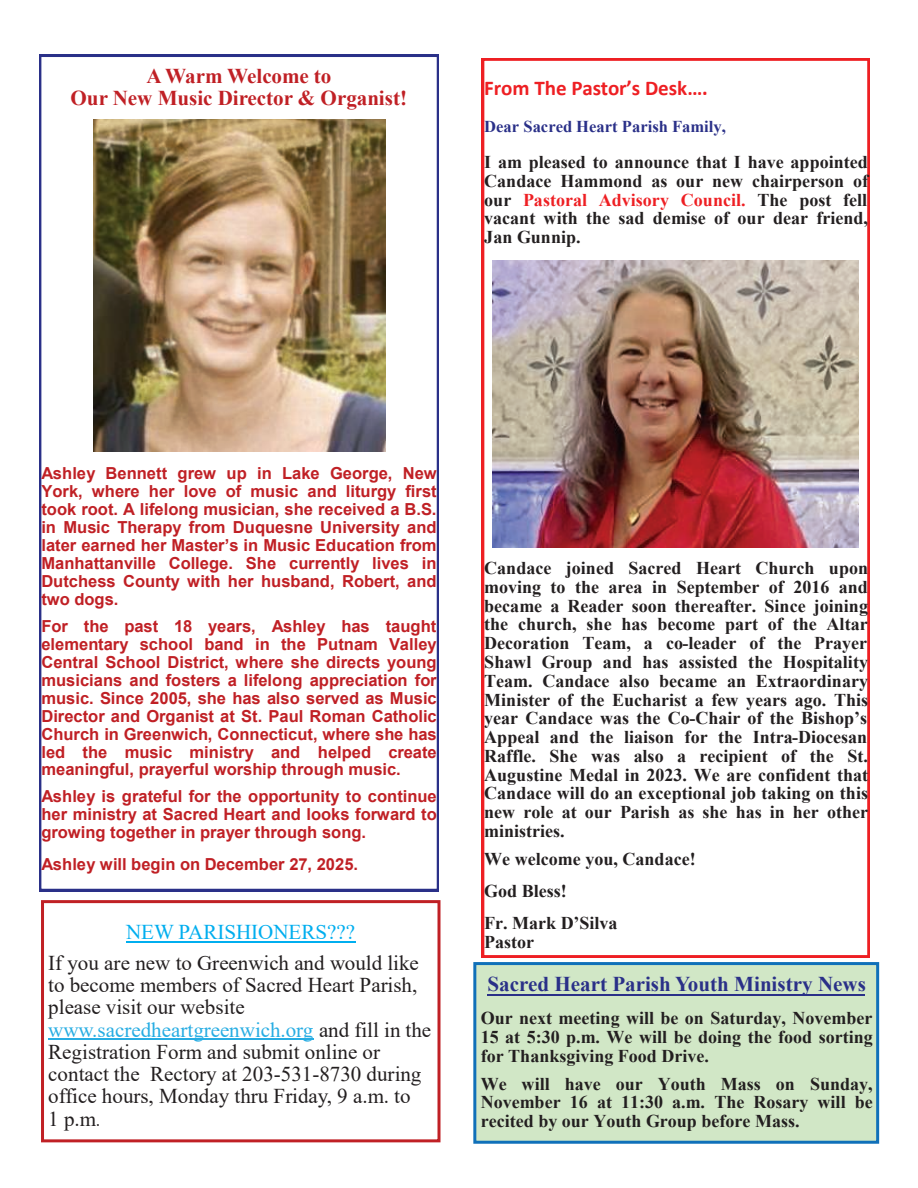
<style>
.page{position:relative;width:918px;height:1188px;background:#fff}
.page>*{position:absolute;margin:0;border:0;box-sizing:border-box;transform-origin:0 0}
.t1{font:700 21.15px "Times New Roman";color:#c02025}
.t2{font:21px/22.2px "Times New Roman";color:#231f20}
.t3{font:700 21px "Times New Roman";color:#2a3088}
.t4{font:700 21px "Calibri";letter-spacing:-.005em;color:#ee1f23}
.t5{font:21px "Times New Roman";color:#00aeef}
.t6{font:700 21px "Times New Roman";color:#c02025}
.t7{font:700 18px/18.8px "Times New Roman";color:#231f20;text-align:justify}
.t8{font:700 16.65px "Arial";letter-spacing:-.005em;color:#c02025}
.t9{font:700 16.5px/18px "Arial";color:#c02025;text-align:justify}
.t10{font:700 16.5px "Times New Roman";color:#2a3088}
.s1{color:#ee1f23}
.s2{color:#27ade3}
.s3{font-size:18px}
</style>
<div class="page">
<svg style="left:39px;top:55px;width:400px;height:836px"></svg>
<img style="left:93px;top:119px;width:292px;height:333px">
<div style="left:41px;top:900px;width:400px;height:242px;border:3px solid #c02025"></div>
<hr style="left:126px;top:941px;width:229px;height:1px;background:#00aeef">
<hr style="left:48px;top:1039px;width:266px;height:1px;background:#27ade3">
<img style="left:482px;top:58px;width:388px;height:900px">
<div style="left:475px;top:964px;width:403px;height:178px;background:#d1e7c6"></div>
<div style="left:473px;top:962px;width:406px;height:182px;border:3px solid #1070b9"></div>
<hr style="left:487px;top:994px;width:378px;height:2px;background:#2a3088">
<p class="t6" style="left:146px;top:65px;width:187px">A Warm Welcome to</p>
<p class="t1" style="left:71px;top:86px;width:338px">Our New Music Director &amp; Organist!</p>
<p class="t4" style="left:484px;top:79px;width:225px">From The Pastor’s Desk….</p>
<p class="t10" style="left:484px;top:117px;width:243px">Dear Sacred Heart Parish Family,</p>
<p class="t7" style="left:484px;top:153px;width:385px">I am pleased to announce that I have appointed Candace Hammond as our new chairperson of our <span class="s1">Pastoral Advisory Council.</span> The post fell vacant with the sad demise of our dear friend, Jan Gunnip.</p>
<p class="t9" style="left:41px;top:464px;width:397px">Ashley Bennett grew up in Lake George, New York, where her love of music and liturgy first took root. A lifelong musician, she received a B.S. in Music Therapy from Duquesne University and later earned her Master’s in Music Education from Manhattanville College. She currently lives in Dutchess County with her husband, Robert, and two dogs.</p>
<p class="t8" style="left:41px;top:617px;width:396px">For the past 18 years, Ashley has taught</p>
<p class="t9" style="left:41px;top:635px;width:397px">elementary school band in the Putnam Valley Central School District, where she directs young musicians and fosters a lifelong appreciation for music. Since 2005, she has also served as Music Director and Organist at St. Paul Roman Catholic Church in Greenwich, Connecticut, where she has led the music ministry and helped create meaningful, prayerful worship through music.</p>
<p class="t9" style="left:41px;top:788px;width:397px">Ashley is grateful for the opportunity to continue her ministry at Sacred Heart and looks forward to growing together in prayer through song.</p>
<p class="t9" style="left:41px;top:855px;width:318px">Ashley will begin on December 27, 2025.</p>
<p class="t5" style="left:126px;top:920px;width:231px">NEW PARISHIONERS???</p>
<p class="t2" style="left:48px;top:952px;width:385px">If you are new to Greenwich and would like to become members of Sacred Heart Parish, please visit our website <span class="s2">www.sacredheartgreenwich.org</span> and fill in the Registration Form and submit online or contact the Rectory at 203-531-8730 during office hours, Monday thru Friday, 9 a.m. to<br>1 p.m<span class="s3">.</span></p>
<p class="t7" style="left:484px;top:559px;width:385px">Candace joined Sacred Heart Church upon moving to the area in September of 2016 and became a Reader soon thereafter. Since joining the church, she has become part of the Altar Decoration Team, a co-leader of the Prayer Shawl Group and has assisted the Hospitality Team. Candace also became an Extraordinary Minister of the Eucharist a few years ago. This year Candace was the Co-Chair of the Bishop’s Appeal and the liaison for the Intra-Diocesan Raffle. She was also a recipient of the St.<br>Augustine Medal in 2023. We are confident that Candace will do an exceptional job taking on this new role at our Parish as she has in her other ministries.</p>
<p class="t7" style="left:484px;top:843px;width:213px;line-height:32.2px;text-align:left">We welcome you, Candace!<br>God Bless!<br>Fr. Mark D’Silva</p>
<p class="t7" style="left:484px;top:933px;width:52px">Pastor</p>
<p class="t3" style="left:488px;top:973px;width:380px">Sacred Heart Parish Youth Ministry News</p>
<p class="t7" style="left:481px;top:1009px;width:394px">Our next meeting will be on Saturday, November 15 at 5:30 p.m. We will be doing the food sorting for Thanksgiving Food Drive.</p>
<p class="t7" style="left:481px;top:1074px;width:394px">We will have our Youth Mass on Sunday, November 16 at 11:30 a.m. The Rosary will be recited by our Youth Group before Mass.</p>
</div>
